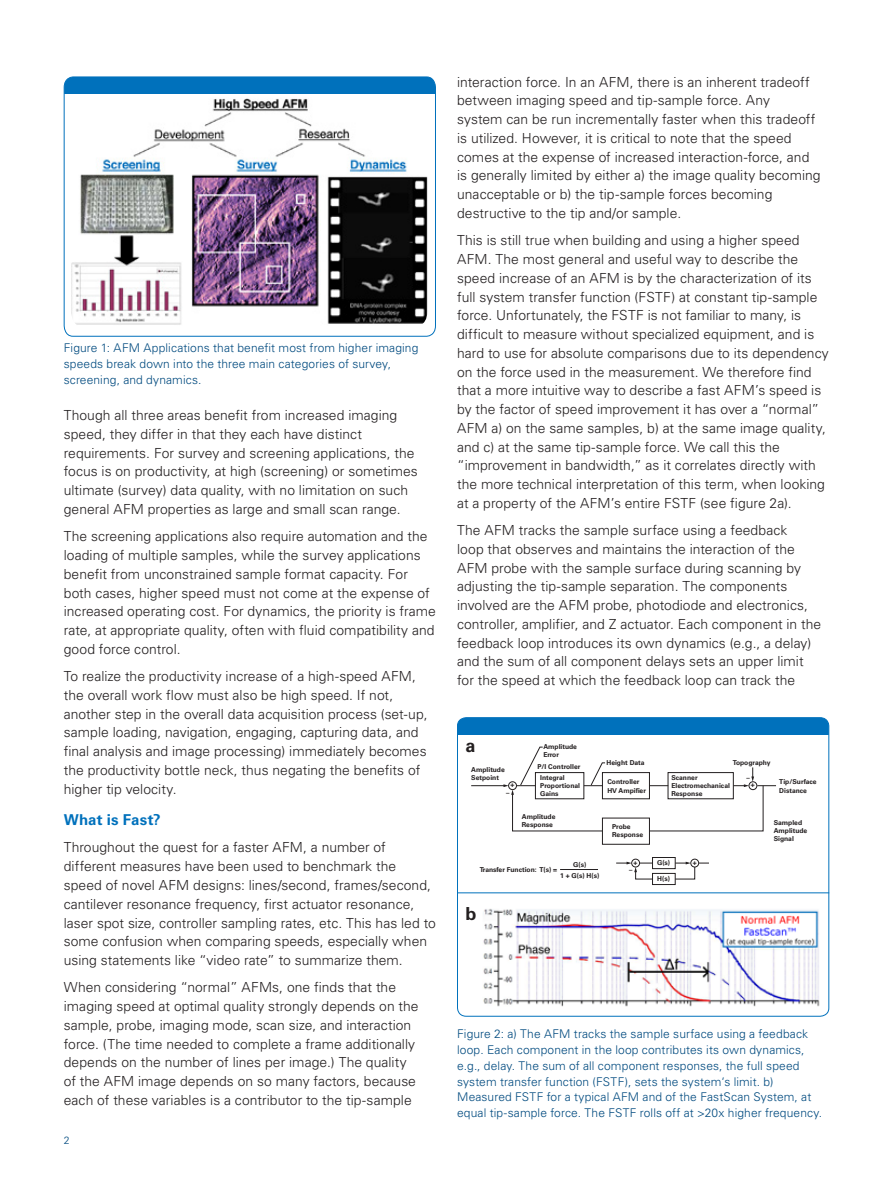
<style>
.page{position:relative;width:893px;height:1187px;background:#fff}
.page>*{position:absolute;margin:0;border:0;box-sizing:border-box;transform-origin:0 0}
.application_body{font:700 18px "Univers LT Std";color:#231f20}
.application_subhead{font:700 15px "Univers LT Std";letter-spacing:.015em;color:#0071bc}
.application_body-2{font:300 13.8px/18.8px "Univers LT Std";letter-spacing:.005em;color:#231f20}
.application_legend{font:300 12px/15.8px "Univers LT Std";letter-spacing:.01em;color:#004a7f}
.application_legend-2{font:300 10.5px "Univers LT Std";color:#004a7f}
.t1{font:700 6.75px/8.1px "Univers LT Std";color:#231f20}
</style>
<div class="page">
<svg style="left:63px;top:76px;width:373px;height:261px"></svg>
<div style="left:457px;top:717px;width:372px;height:17px;background:#0071bc"></div>
<div style="left:457px;top:717px;width:372px;height:299px;border:1px solid #0071bc;border-radius:9px"></div>
<img style="left:71px;top:97px;width:356px;height:229px">
<hr style="left:560px;top:869px;width:38px;height:1px;background:#231f20">
<hr style="left:471px;top:785px;width:34px;height:1px;background:#231f20">
<div style="left:652px;top:857px;width:23px;height:11px;border:1px solid #231f20"></div>
<div style="left:652px;top:873px;width:23px;height:11px;border:1px solid #231f20"></div>
<div style="left:602px;top:772px;width:48px;height:27px;border:1px solid #231f20"></div>
<svg style="left:649px;top:767px;width:127px;height:64px"></svg>
<div style="left:668px;top:772px;width:65px;height:27px;border:1px solid #231f20"></div>
<div style="left:631px;top:858px;width:9px;height:9px;border:1px solid #231f20;border-radius:50%"></div>
<svg style="left:616px;top:861px;width:37px;height:18px"></svg>
<svg style="left:674px;top:861px;width:35px;height:18px"></svg>
<div style="left:691px;top:858px;width:8px;height:9px;border:1px solid #231f20;border-radius:50%"></div>
<svg style="left:503px;top:746px;width:102px;height:85px"></svg>
<img style="left:483px;top:909px;width:337px;height:98px">
<hr style="left:457px;top:892px;width:372px;height:1px;background:#0071bc">
<p class="application_legend" style="left:64px;top:340px;width:356px">Figure 1: AFM Applications that benefit most from higher imaging speeds break down into the three main categories of survey, screening, and dynamics.</p>
<p class="application_body-2" style="left:64px;top:406px;width:356px">Though all three areas benefit from increased imaging speed, they differ in that they each have distinct requirements. For survey and screening applications, the focus is on productivity, at high (screening) or sometimes ultimate (survey) data quality, with no limitation on such general AFM properties as large and small scan range.</p>
<p class="application_body-2" style="left:64px;top:527px;width:374px">The screening applications also require automation and the loading of multiple samples, while the survey applications benefit from unconstrained sample format capacity. For both cases, higher speed must not come at the expense of increased operating cost. For dynamics, the priority is frame rate, at appropriate quality, often with fluid compatibility and good force control.</p>
<p class="application_body-2" style="left:64px;top:666px;width:365px">To realize the productivity increase of a high-speed AFM, the overall work flow must also be high speed. If not, another step in the overall data acquisition process (set-up, sample loading, navigation, engaging, capturing data, and final analysis and image processing) immediately becomes the productivity bottle neck, thus negating the benefits of higher tip velocity.</p>
<p class="application_subhead" style="left:64px;top:811px;width:98px">What is Fast?</p>
<p class="application_body-2" style="left:64px;top:838px;width:374px">Throughout the quest for a faster AFM, a number of different measures have been used to benchmark the speed of novel AFM designs: lines/second, frames/second, cantilever resonance frequency, first actuator resonance, laser spot size, controller sampling rates, etc. This has led to some confusion when comparing speeds, especially when using statements like “video rate” to summarize them.</p>
<p class="application_body-2" style="left:64px;top:977px;width:356px">When considering “normal” AFMs, one finds that the imaging speed at optimal quality strongly depends on the sample, probe, imaging mode, scan size, and interaction force. (The time needed to complete a frame additionally depends on the number of lines per image.) The quality of the AFM image depends on so many factors, because each of these variables is a contributor to the tip-sample</p>
<p class="application_legend-2" style="left:64px;top:1133px;width:7px">2</p>
<p class="application_body-2" style="left:457px;top:72px;width:365px">interaction force. In an AFM, there is an inherent tradeoff between imaging speed and tip-sample force. Any<br>system can be run incrementally faster when this tradeoff is utilized. However, it is critical to note that the speed comes at the expense of increased interaction-force, and is generally limited by either a) the image quality becoming unacceptable or b) the tip-sample forces becoming destructive to the tip and/or sample.</p>
<p class="application_body-2" style="left:457px;top:231px;width:373px">This is still true when building and using a higher speed AFM. The most general and useful way to describe the speed increase of an AFM is by the characterization of its full system transfer function (FSTF) at constant tip-sample force. Unfortunately, the FSTF is not familiar to many, is difficult to measure without specialized equipment, and is hard to use for absolute comparisons due to its dependency on the force used in the measurement. We therefore find that a more intuitive way to describe a fast AFM’s speed is by the factor of speed improvement it has over a “normal” AFM a) on the same samples, b) at the same image quality, and c) at the same tip-sample force. We call this the “improvement in bandwidth,” as it correlates directly with the more technical interpretation of this term, when looking at a property of the AFM’s entire FSTF (see figure 2a).</p>
<p class="application_body-2" style="left:457px;top:521px;width:366px">The AFM tracks the sample surface using a feedback<br>loop that observes and maintains the interaction of the AFM probe with the sample surface during scanning by adjusting the tip-sample separation. The components involved are the AFM probe, photodiode and electronics, controller, amplifier, and Z actuator. Each component in the feedback loop introduces its own dynamics (e.g., a delay) and the sum of all component delays sets an upper limit for the speed at which the feedback loop can track the</p>
<p class="application_body" style="left:466px;top:734px;width:12px">a</p>
<p class="t1" style="left:543px;top:742px;width:35px">Amplitude<br>Error</p>
<p class="t1" style="left:537px;top:762px;width:44px">P/I Controller</p>
<p class="t1" style="left:606px;top:759px;width:40px">Height Data</p>
<p class="t1" style="left:733px;top:759px;width:39px">Topography</p>
<p class="t1" style="left:471px;top:766px;width:35px">Amplitude<br>Setpoint</p>
<p class="t1" style="left:540px;top:773px;width:26px">Integral</p>
<p class="t1" style="left:746px;top:773px;width:5px">–</p>
<p class="t1" style="left:540px;top:781px;width:41px">Proportional<br>Gains</p>
<p class="t1" style="left:671px;top:773px;width:60px">Scanner<br>Electromechanical<br>Response</p>
<p class="t1" style="left:607px;top:778px;width:40px">Controller<br>HV Ampifier</p>
<p class="t1" style="left:779px;top:778px;width:39px">Tip/Surface<br>Distance</p>
<p class="t1" style="left:774px;top:818px;width:35px">Sampled<br>Amplitude<br>Signal</p>
<p class="t1" style="left:511px;top:781px;width:5px">+</p>
<p class="t1" style="left:751px;top:781px;width:5px">+</p>
<p class="t1" style="left:506px;top:788px;width:5px">–</p>
<p class="t1" style="left:522px;top:812px;width:35px">Amplitude<br>Response</p>
<p class="t1" style="left:612px;top:822px;width:33px">Probe<br>Response</p>
<p class="t1" style="left:573px;top:860px;width:15px">G(s)</p>
<p class="t1" style="left:657px;top:859px;width:15px">G(s)</p>
<p class="t1" style="left:657px;top:874px;width:14px">H(s)</p>
<p class="t1" style="left:634px;top:858px;width:5px">+</p>
<p class="t1" style="left:693px;top:858px;width:5px">+</p>
<p class="t1" style="left:480px;top:865px;width:79px">Transfer Function: T(s) =</p>
<p class="t1" style="left:629px;top:865px;width:5px">–</p>
<p class="t1" style="left:560px;top:871px;width:41px">1 + G(s) H(s)</p>
<p class="application_body" style="left:466px;top:902px;width:12px">b</p>
<p class="application_legend" style="left:457px;top:1026px;width:367px">Figure 2: a) The AFM tracks the sample surface using a feedback loop. Each component in the loop contributes its own dynamics, e.g., delay. The sum of all component responses, the full speed system transfer function (FSTF), sets the system‘s limit. b)<br>Measured FSTF for a typical AFM and of the FastScan System, at equal tip-sample force. The FSTF rolls off at &gt;20x higher frequency.</p>
</div>
